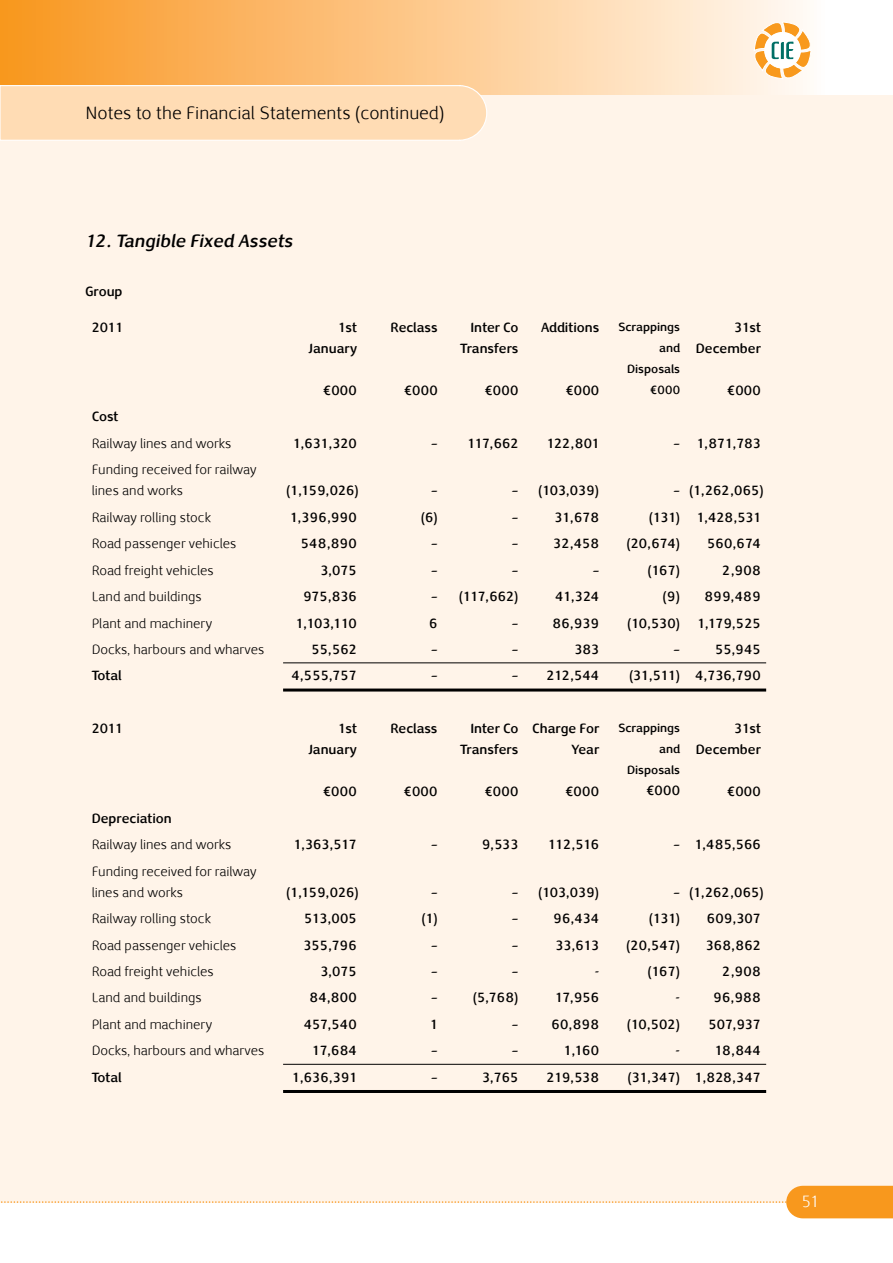
<style>
.page{position:relative;width:893px;height:1263px;background:#fff}
.page>*{position:absolute;margin:0;border:0;box-sizing:border-box;transform-origin:0 0}
.t1{font:18px "Nexus Sans";color:#000}
.t2{font:italic 700 18px "Nexus Sans";color:#000}
.t3{font:16.5px "Nexus Sans";color:#fff}
.t4{font:700 13.5px/21px "Nexus Sans";color:#000;text-align:right}
.t5{font:13.5px/21px "Nexus Sans";color:#000}
.t6{font:700 12px/21px "Nexus Sans";color:#000;text-align:right}
</style>
<div class="page">
<div style="left:0;top:86px;width:893px;height:1117px;background:#fff4e9"></div>
<svg style="left:1px;top:1186px;width:892px;height:32px"></svg>
<div style="left:0;top:0;width:893px;height:94px;background:linear-gradient(to right,#f9951e,#fff)"></div>
<svg style="left:753px;top:21px;width:59px;height:59px"></svg>
<svg style="left:0;top:84px;width:488px;height:57px"></svg>
<hr style="left:283px;top:662px;width:483px;height:1px;background:#000">
<hr style="left:283px;top:688px;width:483px;height:3px;background:#000">
<hr style="left:283px;top:1064px;width:483px;height:1px;background:#000">
<hr style="left:283px;top:1090px;width:483px;height:3px;background:#000">
<h1 class="t1" style="left:86px;top:102px;width:360px">Notes to the Financial Statements (continued)</h1>
<h1 class="t2" style="left:85px;top:229px;width:209px">12. Tangible Fixed Assets</h1>
<p class="t4" style="left:85px;top:280px;width:39px">Group</p>
<p class="t4" style="left:92px;top:316px;width:33px">2011</p>
<p class="t4" style="left:308px;top:316px;width:51px">1st<br>January</p>
<p class="t4" style="left:323px;top:379px;width:35px">€000</p>
<p class="t4" style="left:391px;top:316px;width:49px">Reclass</p>
<p class="t4" style="left:404px;top:379px;width:35px">€000</p>
<p class="t4" style="left:460px;top:316px;width:60px">Inter Co<br>Transfers</p>
<p class="t4" style="left:485px;top:379px;width:35px">€000</p>
<p class="t4" style="left:541px;top:316px;width:60px">Additions</p>
<p class="t4" style="left:566px;top:379px;width:35px">€000</p>
<p class="t6" style="left:618px;top:316px;width:63px">Scrappings and<br>Disposals €000</p>
<p class="t4" style="left:696px;top:316px;width:67px">31st<br>December</p>
<p class="t4" style="left:727px;top:379px;width:35px">€000</p>
<p class="t4" style="left:92px;top:406px;width:28px">Cost</p>
<p class="t5" style="left:92px;top:433px;width:141px">Railway lines and works</p>
<p class="t4" style="left:293px;top:432px;width:65px">1,631,320</p>
<p class="t4" style="left:431px;top:432px;width:89px">– 117,662</p>
<p class="t4" style="left:547px;top:432px;width:54px">122,801</p>
<p class="t4" style="left:673px;top:432px;width:89px">– 1,871,783</p>
<p class="t5" style="left:92px;top:459px;width:166px">Funding received for railway lines and works</p>
<p class="t4" style="left:286px;top:480px;width:74px">(1,159,026)</p>
<p class="t4" style="left:431px;top:480px;width:8px">–</p>
<p class="t4" style="left:512px;top:480px;width:89px">– (103,039)</p>
<p class="t4" style="left:673px;top:480px;width:92px">– (1,262,065)</p>
<p class="t5" style="left:92px;top:507px;width:121px">Railway rolling stock</p>
<p class="t4" style="left:290px;top:506px;width:68px">1,396,990</p>
<p class="t4" style="left:421px;top:506px;width:18px">(6)</p>
<p class="t4" style="left:512px;top:506px;width:8px">–</p>
<p class="t4" style="left:555px;top:506px;width:46px">31,678</p>
<p class="t4" style="left:649px;top:506px;width:114px">(131) 1,428,531</p>
<p class="t5" style="left:92px;top:533px;width:146px">Road passenger vehicles</p>
<p class="t4" style="left:301px;top:533px;width:57px">548,890</p>
<p class="t4" style="left:431px;top:533px;width:8px">–</p>
<p class="t4" style="left:512px;top:533px;width:8px">–</p>
<p class="t4" style="left:553px;top:533px;width:47px">32,458</p>
<p class="t4" style="left:626px;top:533px;width:55px">(20,674)</p>
<p class="t4" style="left:707px;top:533px;width:55px">560,674</p>
<p class="t5" style="left:92px;top:559px;width:124px">Road freight vehicles</p>
<p class="t4" style="left:320px;top:559px;width:38px">3,075</p>
<p class="t4" style="left:431px;top:559px;width:8px">–</p>
<p class="t4" style="left:512px;top:559px;width:8px">–</p>
<p class="t4" style="left:593px;top:559px;width:8px">–</p>
<p class="t4" style="left:647px;top:559px;width:34px">(167)</p>
<p class="t4" style="left:722px;top:559px;width:40px">2,908</p>
<p class="t5" style="left:92px;top:586px;width:112px">Land and buildings</p>
<p class="t4" style="left:303px;top:586px;width:55px">975,836</p>
<p class="t4" style="left:431px;top:586px;width:89px">– (117,662)</p>
<p class="t4" style="left:555px;top:586px;width:46px">41,324</p>
<p class="t4" style="left:663px;top:586px;width:100px">(9) 899,489</p>
<p class="t5" style="left:92px;top:612px;width:122px">Plant and machinery</p>
<p class="t4" style="left:296px;top:612px;width:63px">1,103,110</p>
<p class="t4" style="left:429px;top:612px;width:10px">6</p>
<p class="t4" style="left:512px;top:612px;width:8px">–</p>
<p class="t4" style="left:552px;top:612px;width:48px">86,939</p>
<p class="t4" style="left:627px;top:612px;width:54px">(10,530)</p>
<p class="t4" style="left:697px;top:612px;width:65px">1,179,525</p>
<p class="t5" style="left:92px;top:639px;width:174px">Docks, harbours and wharves</p>
<p class="t4" style="left:311px;top:639px;width:47px">55,562</p>
<p class="t4" style="left:431px;top:639px;width:8px">–</p>
<p class="t4" style="left:512px;top:639px;width:8px">–</p>
<p class="t4" style="left:574px;top:639px;width:26px">383</p>
<p class="t4" style="left:673px;top:639px;width:8px">–</p>
<p class="t4" style="left:715px;top:639px;width:47px">55,945</p>
<p class="t4" style="left:92px;top:665px;width:32px">Total</p>
<p class="t4" style="left:292px;top:665px;width:67px">4,555,757</p>
<p class="t4" style="left:431px;top:665px;width:8px">–</p>
<p class="t4" style="left:512px;top:665px;width:89px">– 212,544</p>
<p class="t4" style="left:629px;top:665px;width:133px">(31,511) 4,736,790</p>
<p class="t4" style="left:92px;top:718px;width:33px">2011</p>
<p class="t4" style="left:308px;top:718px;width:51px">1st<br>January</p>
<p class="t4" style="left:323px;top:781px;width:35px">€000</p>
<p class="t4" style="left:391px;top:718px;width:49px">Reclass</p>
<p class="t4" style="left:404px;top:781px;width:35px">€000</p>
<p class="t4" style="left:460px;top:718px;width:60px">Inter Co<br>Transfers</p>
<p class="t4" style="left:485px;top:781px;width:35px">€000</p>
<p class="t4" style="left:532px;top:718px;width:68px">Charge For<br>Year</p>
<p class="t4" style="left:565px;top:781px;width:35px">€000</p>
<p class="t6" style="left:618px;top:717px;width:63px">Scrappings and<br>Disposals</p>
<p class="t4" style="left:646px;top:780px;width:35px">€000</p>
<p class="t4" style="left:696px;top:718px;width:67px">31st<br>December</p>
<p class="t4" style="left:727px;top:781px;width:35px">€000</p>
<p class="t4" style="left:92px;top:807px;width:81px">Depreciation</p>
<p class="t5" style="left:92px;top:834px;width:141px">Railway lines and works</p>
<p class="t4" style="left:294px;top:834px;width:65px">1,363,517</p>
<p class="t4" style="left:431px;top:834px;width:8px">–</p>
<p class="t4" style="left:482px;top:834px;width:38px">9,533</p>
<p class="t4" style="left:548px;top:834px;width:53px">112,516</p>
<p class="t4" style="left:673px;top:834px;width:89px">– 1,485,566</p>
<p class="t5" style="left:92px;top:860px;width:166px">Funding received for railway lines and works</p>
<p class="t4" style="left:286px;top:881px;width:74px">(1,159,026)</p>
<p class="t4" style="left:431px;top:881px;width:8px">–</p>
<p class="t4" style="left:512px;top:881px;width:89px">– (103,039)</p>
<p class="t4" style="left:673px;top:881px;width:92px">– (1,262,065)</p>
<p class="t5" style="left:92px;top:908px;width:121px">Railway rolling stock</p>
<p class="t4" style="left:304px;top:908px;width:54px">513,005</p>
<p class="t4" style="left:422px;top:908px;width:18px">(1)</p>
<p class="t4" style="left:512px;top:908px;width:8px">–</p>
<p class="t4" style="left:553px;top:908px;width:48px">96,434</p>
<p class="t4" style="left:649px;top:908px;width:33px">(131)</p>
<p class="t4" style="left:707px;top:908px;width:55px">609,307</p>
<p class="t5" style="left:92px;top:934px;width:146px">Road passenger vehicles</p>
<p class="t4" style="left:303px;top:934px;width:55px">355,796</p>
<p class="t4" style="left:431px;top:934px;width:8px">–</p>
<p class="t4" style="left:512px;top:934px;width:8px">–</p>
<p class="t4" style="left:555px;top:934px;width:45px">33,613</p>
<p class="t4" style="left:626px;top:934px;width:55px">(20,547)</p>
<p class="t4" style="left:706px;top:934px;width:57px">368,862</p>
<p class="t5" style="left:92px;top:961px;width:124px">Road freight vehicles</p>
<p class="t4" style="left:320px;top:961px;width:38px">3,075</p>
<p class="t4" style="left:431px;top:961px;width:8px">–</p>
<p class="t4" style="left:512px;top:961px;width:8px">–</p>
<p class="t4" style="left:595px;top:961px;width:6px">-</p>
<p class="t4" style="left:647px;top:961px;width:34px">(167)</p>
<p class="t4" style="left:722px;top:961px;width:40px">2,908</p>
<p class="t5" style="left:92px;top:987px;width:112px">Land and buildings</p>
<p class="t4" style="left:310px;top:987px;width:49px">84,800</p>
<p class="t4" style="left:431px;top:987px;width:8px">–</p>
<p class="t4" style="left:473px;top:987px;width:47px">(5,768)</p>
<p class="t4" style="left:555px;top:987px;width:46px">17,956</p>
<p class="t4" style="left:676px;top:987px;width:6px">-</p>
<p class="t4" style="left:713px;top:987px;width:49px">96,988</p>
<p class="t5" style="left:92px;top:1014px;width:122px">Plant and machinery</p>
<p class="t4" style="left:304px;top:1013px;width:55px">457,540</p>
<p class="t4" style="left:430px;top:1013px;width:9px">1</p>
<p class="t4" style="left:512px;top:1013px;width:8px">–</p>
<p class="t4" style="left:552px;top:1013px;width:49px">60,898</p>
<p class="t4" style="left:627px;top:1013px;width:55px">(10,502)</p>
<p class="t4" style="left:708px;top:1013px;width:54px">507,937</p>
<p class="t5" style="left:92px;top:1040px;width:174px">Docks, harbours and wharves</p>
<p class="t4" style="left:312px;top:1040px;width:46px">17,684</p>
<p class="t4" style="left:431px;top:1040px;width:8px">–</p>
<p class="t4" style="left:512px;top:1040px;width:8px">–</p>
<p class="t4" style="left:564px;top:1040px;width:37px">1,160</p>
<p class="t4" style="left:675px;top:1040px;width:6px">-</p>
<p class="t4" style="left:715px;top:1040px;width:47px">18,844</p>
<p class="t4" style="left:92px;top:1066px;width:32px">Total</p>
<p class="t4" style="left:292px;top:1066px;width:66px">1,636,391</p>
<p class="t4" style="left:431px;top:1066px;width:8px">–</p>
<p class="t4" style="left:482px;top:1066px;width:38px">3,765</p>
<p class="t4" style="left:547px;top:1066px;width:54px">219,538</p>
<p class="t4" style="left:627px;top:1066px;width:135px">(31,347) 1,828,347</p>
<p class="t3" style="left:802px;top:1191px;width:19px">51</p>
</div>
